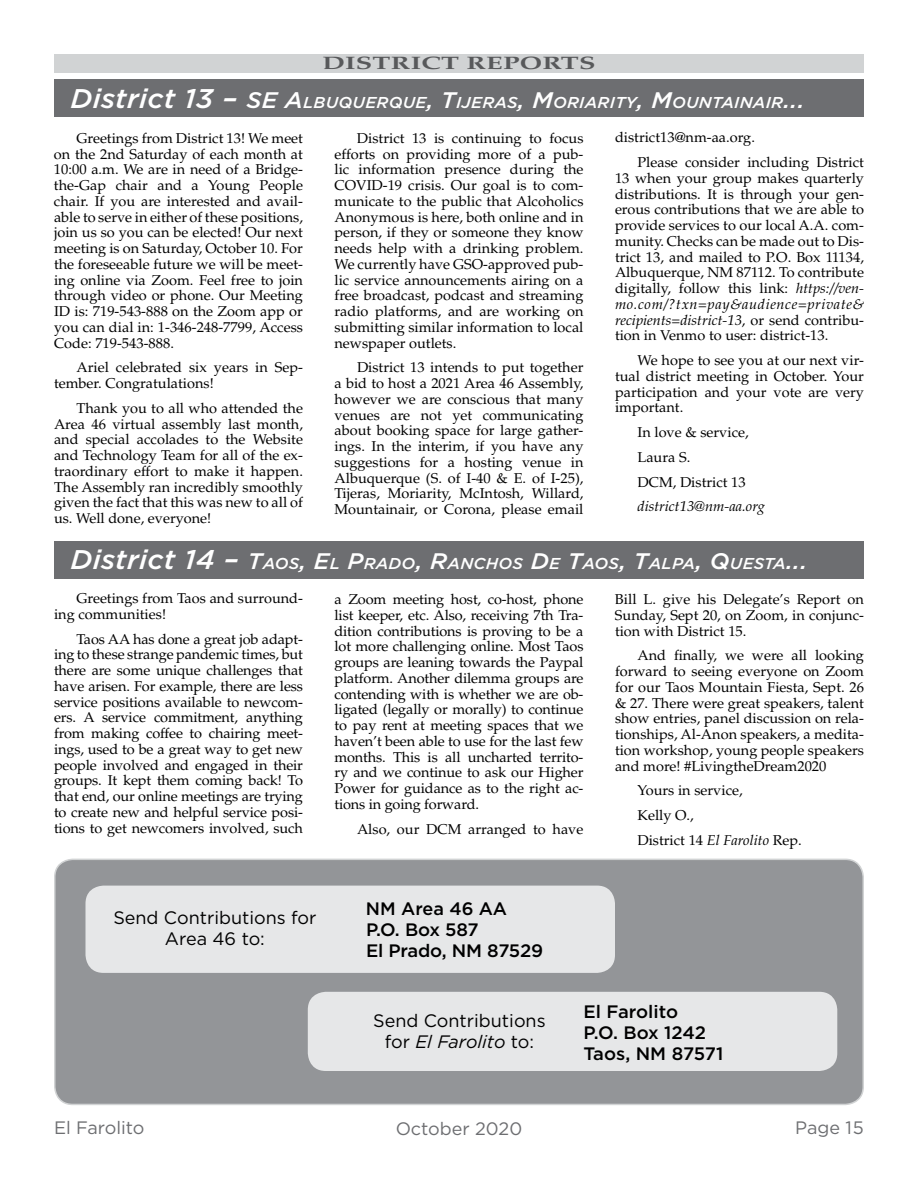
<style>
.page{position:relative;width:918px;height:1188px;background:#fff}
.page>*{position:absolute;margin:0;border:0;box-sizing:border-box;transform-origin:0 0}
.t1{font:500 18px/21px "Gotham";letter-spacing:-.01em;color:#000}
.t2{font:18px/21px "Gotham";color:#000;text-align:center}
.t3{font:18px "Gotham";color:#6d6e71}
.t4{font:700 18px "Palatino";letter-spacing:.01em;color:#58595b;scale:1.5 1}
.t5{font:italic 500 15.75px "Gotham";letter-spacing:.015em;color:#fff;scale:1.05 1}
.t6{font:14.25px/15.8px "Palatino";color:#000;text-align:justify}
.t7{font:italic 14.25px "Palatino";color:#000}
.s1{font-size:27px}
.s2{font-size:22.5px}
.s3{font-style:italic}
</style>
<div class="page">
<div style="left:55px;top:859px;width:808px;height:245px;background:#939598;border-radius:18px"></div>
<div style="left:54px;top:859px;width:810px;height:246px;border:2px solid #d1d3d4;border-radius:18px"></div>
<div style="left:54px;top:79px;width:810px;height:38px;background:#6d6e71"></div>
<div style="left:54px;top:541px;width:810px;height:38px;background:#6d6e71"></div>
<div style="left:54px;top:54px;width:810px;height:19px;background:#d1d3d4"></div>
<div style="left:86px;top:886px;width:529px;height:87px;background:#e6e7e8;border-radius:18px"></div>
<div style="left:308px;top:992px;width:529px;height:79px;background:#e6e7e8;border-radius:18px"></div>
<p class="t4" style="left:322px;top:52px;width:58px">DISTRIC</p>
<p class="t4" style="left:441px;top:52px;width:102px">T REPORTS</p>
<p class="t5" style="left:70px;top:92px;width:701px"><span class="s1">District 13 –</span> <span class="s2">SE A</span>LBUQUERQUE<span class="s2">, T</span>IJERAS<span class="s2">, M</span>ORIARITY<span class="s2">, M</span>OUNTAINAIR<span class="s2">...</span></p>
<p class="t6" style="left:54px;top:130px;width:251px;text-indent:23px">Greetings from District 13! We meet on the 2nd Saturday of each month at 10:00 a.m. We are in need of a Bridge&shy;the-Gap chair and a Young People chair. If you are interested and avail&shy;able to serve in either of these positions, join us so you can be elected! Our next meeting is on Saturday, October 10. For the foreseeable future we will be meet&shy;ing online via Zoom. Feel free to join through video or phone. Our Meeting ID is: 719-543-888 on the Zoom app or you can dial in: 1-346-248-7799, Access Code: 719-543-888.</p>
<p class="t6" style="left:54px;top:360px;width:251px;text-indent:23px">Ariel celebrated six years in Sep&shy;tember. Congratulations!</p>
<p class="t6" style="left:54px;top:400px;width:251px;text-indent:23px">Thank you to all who attended the Area 46 virtual assembly last month, and special accolades to the Website and Technology Team for all of the ex&shy;traordinary effort to make it happen.<br>The Assembly ran incredibly smoothly given the fact that this was new to all of us. Well done, everyone!</p>
<p class="t6" style="left:334px;top:130px;width:251px;text-indent:23px">District 13 is continuing to focus efforts on providing more of a pub&shy;lic information presence during the COVID-19 crisis. Our goal is to com&shy;municate to the public that Alcoholics Anonymous is here, both online and in person, if they or someone they know needs help with a drinking problem.<br>We currently have GSO-approved pub&shy;lic service announcements airing on a free broadcast, podcast and streaming radio platforms, and are working on submitting similar information to local newspaper outlets.</p>
<p class="t6" style="left:334px;top:360px;width:251px;text-indent:23px">District 13 intends to put together a bid to host a 2021 Area 46 Assembly, however we are conscious that many venues are not yet communicating about booking space for large gather&shy;ings. In the interim, if you have any suggestions for a hosting venue in Albuquerque (S. of I-40 &amp; E. of I-25), Tijeras, Moriarity, McIntosh, Willard, Mountainair, or Corona, please email</p>
<p class="t6" style="left:638px;top:125px;width:228px;line-height:24.8px;text-indent:-23px">district13@nm-aa.org.<br>Please consider including District</p>
<p class="t6" style="left:615px;top:170px;width:251px">13 when your group makes quarterly distributions. It is through your gen&shy;erous contributions that we are able to provide services to our local A.A. com&shy;munity. Checks can be made out to Dis&shy;trict 13, and mailed to P.O. Box 11134, Albuquerque, NM 87112. To contribute digitally, follow this link: <span class="s3">https://ven&shy;mo.com/?txn=pay&amp;audience=private&amp; recipients=district-13</span>, or send contribu&shy;tion in Venmo to user: district-13.</p>
<p class="t6" style="left:615px;top:353px;width:251px;text-indent:23px">We hope to see you at our next vir&shy;tual district meeting in October. Your participation and your vote are very important.</p>
<p class="t6" style="left:638px;top:420px;width:113px;line-height:24.8px;text-align:left">In love &amp; service,<br>Laura S.<br>DCM, District 13</p>
<p class="t7" style="left:638px;top:498px;width:129px">district13@nm-aa.org</p>
<p class="t5" style="left:70px;top:554px;width:703px"><span class="s1">District 14 –</span> <span class="s2">T</span>AOS<span class="s2">, E</span>L <span class="s2">P</span>RADO<span class="s2">, R</span>ANCHOS <span class="s2">D</span>E <span class="s2">T</span>AOS<span class="s2">, T</span>ALPA<span class="s2">, Q</span>UESTA<span class="s2">...</span></p>
<p class="t6" style="left:334px;top:592px;width:251px">a Zoom meeting host, co-host, phone list keeper, etc. Also, receiving 7th Tra&shy;dition contributions is proving to be a lot more challenging online. Most Taos groups are leaning towards the Paypal platform. Another dilemma groups are contending with is whether we are ob&shy;ligated (legally or morally) to continue to pay rent at meeting spaces that we haven’t been able to use for the last few months. This is all uncharted territo&shy;ry and we continue to ask our Higher Power for guidance as to the right ac&shy;tions in going forward.</p>
<p class="t6" style="left:357px;top:821px;width:228px">Also, our DCM arranged to have</p>
<p class="t6" style="left:54px;top:591px;width:251px;text-indent:23px">Greetings from Taos and surround&shy;ing communities!</p>
<p class="t6" style="left:54px;top:631px;width:251px;text-indent:23px">Taos AA has done a great job adapt&shy;ing to these strange pandemic times, but there are some unique challenges that have arisen. For example, there are less service positions available to newcom&shy;ers. A service commitment, anything from making coffee to chairing meet&shy;ings, used to be a great way to get new people involved and engaged in their groups. It kept them coming back! To that end, our online meetings are trying to create new and helpful service posi&shy;tions to get newcomers involved, such</p>
<p class="t6" style="left:615px;top:592px;width:251px">Bill L. give his Delegate’s Report on Sunday, Sept 20, on Zoom, in conjunc&shy;tion with District 15.</p>
<p class="t6" style="left:615px;top:648px;width:251px;text-indent:23px">And finally, we were all looking forward to seeing everyone on Zoom for our Taos Mountain Fiesta, Sept. 26 &amp; 27. There were great speakers, talent show entries, panel discussion on rela&shy;tionships, Al-Anon speakers, a medita&shy;tion workshop, young people speakers and more! #LivingtheDream2020</p>
<p class="t6" style="left:638px;top:778px;width:166px;line-height:24.8px;text-align:left">Yours in service,<br>Kelly O.,<br>District 14 <span class="s3">El Farolito</span> Rep.</p>
<p class="t2" style="left:113px;top:907px;width:205px">Send Contributions for<br>Area 46 to:</p>
<p class="t1" style="left:366px;top:898px;width:179px">NM Area 46 AA<br>P.O. Box 587<br>El Prado, NM 87529</p>
<p class="t2" style="left:373px;top:1010px;width:174px">Send Contributions for <span class="s3">El Farolito</span> to:</p>
<p class="t1" style="left:584px;top:1001px;width:141px">El Farolito<br>P.O. Box 1242<br>Taos, NM 87571</p>
<p class="t3" style="left:54px;top:1116px;width:92px">El Farolito</p>
<p class="t3" style="left:396px;top:1117px;width:128px">October 2020</p>
<p class="t3" style="left:795px;top:1116px;width:70px">Page 15</p>
</div>
